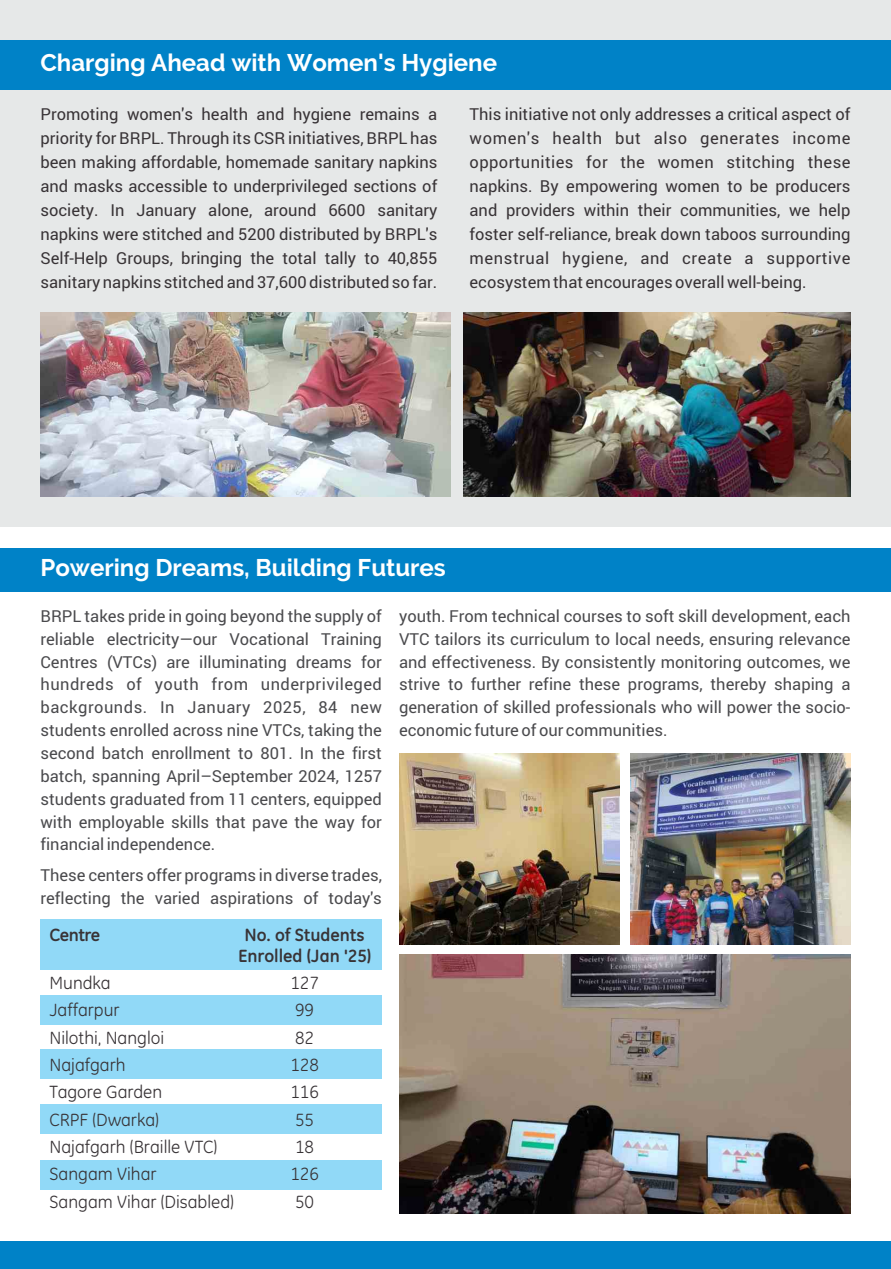
<style>
.page{position:relative;width:891px;height:1269px;background:#fff}
.page>*{position:absolute;margin:0;border:0;box-sizing:border-box;transform-origin:0 0}
.t1{font:700 24px "Raleway";color:#fff}
.t2{font:18px "GE Inspira";color:#383336}
.t3{font:700 18px/21px "GE Inspira";color:#383336;text-align:center}
.t4{font:16.5px/22.8px "Roboto";color:#4a4a4d;text-align:justify}
.t5{font:16.5px/24px "Roboto";color:#383336;text-align:justify}
</style>
<div class="page">
<div style="left:0;top:0;width:891px;height:526px;background:#e6e8e8"></div>
<div style="left:0;top:1241px;width:891px;height:28px;background:#0082c7"></div>
<div style="left:0;top:40px;width:891px;height:50px;background:#0082c7"></div>
<img style="left:463px;top:313px;width:387px;height:183px">
<img style="left:40px;top:313px;width:410px;height:183px">
<div style="left:0;top:548px;width:891px;height:43px;background:#0082c7"></div>
<div style="left:40px;top:919px;width:342px;height:51px;background:#91d9f7"></div>
<div style="left:40px;top:995px;width:342px;height:30px;background:#91d9f7"></div>
<div style="left:40px;top:1049px;width:342px;height:30px;background:#91d9f7"></div>
<div style="left:40px;top:1104px;width:342px;height:29px;background:#91d9f7"></div>
<img style="left:399px;top:754px;width:220px;height:190px">
<img style="left:630px;top:754px;width:220px;height:190px">
<img style="left:399px;top:954px;width:451px;height:259px">
<div style="left:40px;top:1160px;width:342px;height:30px;background:#91d9f7"></div>
<h1 class="t1" style="left:40px;top:49px;width:458px">Charging Ahead with Women's Hygiene</h1>
<p class="t5" style="left:40px;top:102px;width:398px">Promoting women's health and hygiene remains a priority for BRPL. Through its CSR initiatives, BRPL has been making affordable, homemade sanitary napkins and masks accessible to underprivileged sections of society. In January alone, around 6600 sanitary napkins were stitched and 5200 distributed by BRPL's Self-Help Groups, bringing the total tally to 40,855 sanitary napkins stitched and 37,600 distributed so far.</p>
<p class="t5" style="left:470px;top:102px;width:383px">This initiative not only addresses a critical aspect of women's health but also generates income opportunities for the women stitching these napkins. By empowering women to be producers and providers within their communities, we help foster self-reliance, break down taboos surrounding menstrual hygiene, and create a supportive ecosystem that encourages overall well-being.</p>
<h1 class="t1" style="left:40px;top:553px;width:407px">Powering Dreams, Building Futures</h1>
<p class="t4" style="left:40px;top:604px;width:343px">BRPL takes pride in going beyond the supply of reliable electricity—our Vocational Training Centres (VTCs) are illuminating dreams for hundreds of youth from underprivileged backgrounds. In January 2025, 84 new students enrolled across nine VTCs, taking the second batch enrollment to 801. In the first batch, spanning April–September 2024, 1257 students graduated from 11 centers, equipped with employable skills that pave the way for financial independence.</p>
<p class="t4" style="left:40px;top:863px;width:343px">These centers offer programs in diverse trades, reflecting the varied aspirations of today's</p>
<p class="t3" style="left:49px;top:925px;width:52px">Centre</p>
<p class="t3" style="left:238px;top:925px;width:135px">No. of Students<br>Enrolled (Jan '25)</p>
<p class="t2" style="left:49px;top:975px;width:63px">Mundka</p>
<p class="t2" style="left:290px;top:975px;width:30px">127</p>
<p class="t2" style="left:49px;top:1003px;width:72px">Jaffarpur</p>
<p class="t2" style="left:295px;top:1003px;width:21px">99</p>
<p class="t2" style="left:49px;top:1030px;width:116px">Nilothi, Nangloi</p>
<p class="t2" style="left:295px;top:1030px;width:21px">82</p>
<p class="t2" style="left:49px;top:1057px;width:78px">Najafgarh</p>
<p class="t2" style="left:290px;top:1057px;width:30px">128</p>
<p class="t2" style="left:49px;top:1085px;width:114px">Tagore Garden</p>
<p class="t2" style="left:290px;top:1085px;width:30px">116</p>
<p class="t2" style="left:49px;top:1112px;width:111px">CRPF (Dwarka)</p>
<p class="t2" style="left:295px;top:1112px;width:21px">55</p>
<p class="t2" style="left:49px;top:1140px;width:169px">Najafgarh (Braille VTC)</p>
<p class="t2" style="left:295px;top:1140px;width:21px">18</p>
<p class="t2" style="left:49px;top:1167px;width:109px">Sangam Vihar</p>
<p class="t2" style="left:290px;top:1167px;width:30px">126</p>
<p class="t2" style="left:49px;top:1194px;width:186px">Sangam Vihar (Disabled)</p>
<p class="t2" style="left:295px;top:1194px;width:21px">50</p>
<p class="t4" style="left:399px;top:604px;width:453px">youth. From technical courses to soft skill development, each VTC tailors its curriculum to local needs, ensuring relevance and effectiveness. By consistently monitoring outcomes, we strive to further refine these programs, thereby shaping a generation of skilled professionals who will power the socio&shy;economic future of our communities.</p>
</div>
